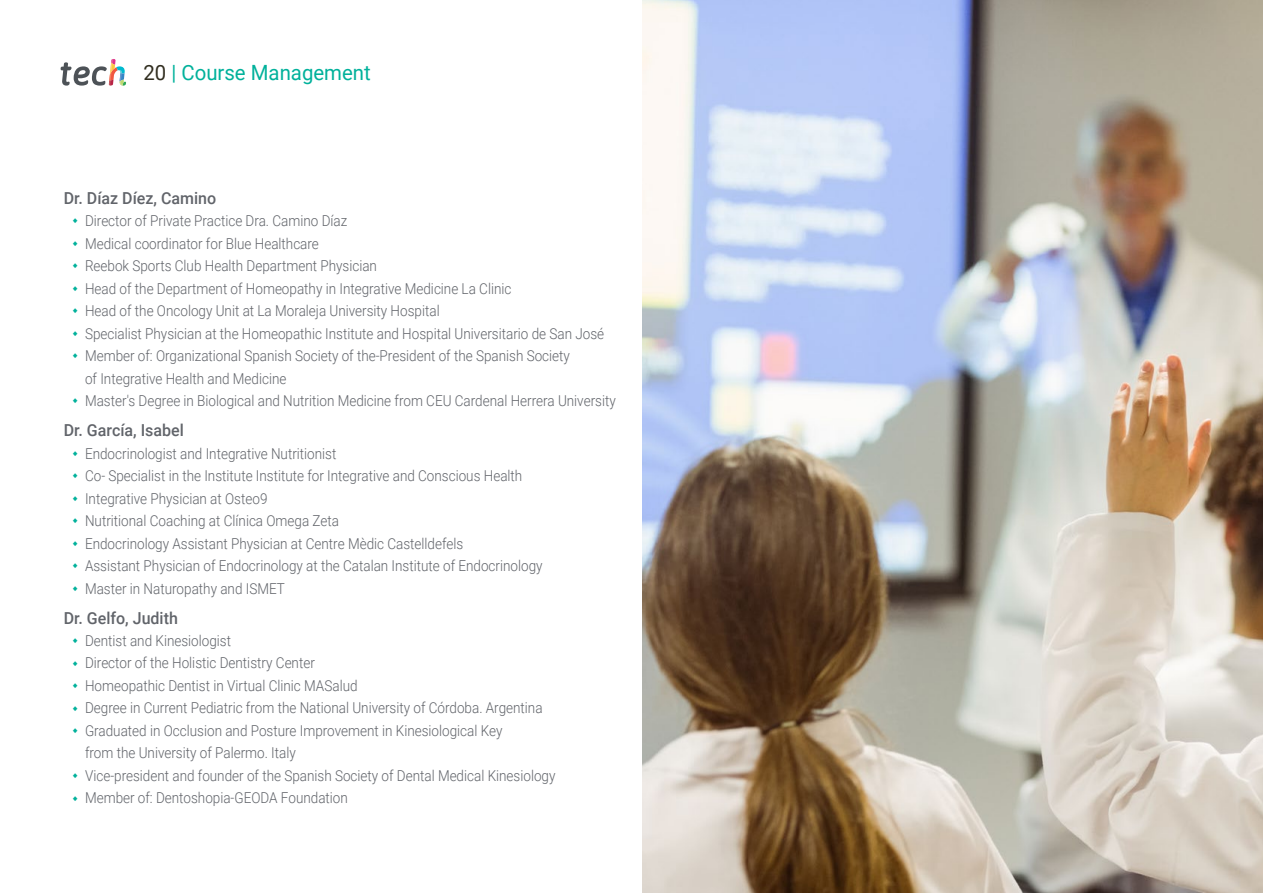
<style>
.page{position:relative;width:1263px;height:893px;background:#fff}
.page>*{position:absolute;margin:0;border:0;box-sizing:border-box;transform-origin:0 0}
.t1{font:21px "Roboto";color:#00b19b}
.t2{font:500 16.5px "Roboto";color:#61646a}
.t3{font:300 15px/22.5px "Roboto";color:#61646a;scale:.9 1}
.s1{color:#312e20}
</style>
<div class="page">
<svg style="left:61px;top:59px;width:65px;height:27px"></svg>
<img style="left:642px;top:0;width:621px;height:893px">
<h1 class="t1" style="left:144px;top:57px;width:229px"><span class="s1">20</span> | Course Management</h1>
<p class="t2" style="left:64px;top:186px;width:154px">Dr. Díaz Díez, Camino</p>
<p class="t3" style="left:85px;top:209px;width:591px">Director of Private Practice Dra. Camino Díaz<br>Medical coordinator for Blue Healthcare<br>Reebok Sports Club Health Department Physician<br>Head of the Department of Homeopathy in Integrative Medicine La Clinic<br>Head of the Oncology Unit at La Moraleja University Hospital<br>Specialist Physician at the Homeopathic Institute and Hospital Universitario de San José Member of: Organizational Spanish Society of the-President of the Spanish Society<br>of Integrative Health and Medicine<br>Master's Degree in Biological and Nutrition Medicine from CEU Cardenal Herrera University</p>
<p class="t2" style="left:64px;top:419px;width:122px">Dr. García, Isabel</p>
<p class="t3" style="left:85px;top:441px;width:510px">Endocrinologist and Integrative Nutritionist<br>Co- Specialist in the Institute Institute for Integrative and Conscious Health Integrative Physician at Osteo9<br>Nutritional Coaching at Clínica Omega Zeta<br>Endocrinology Assistant Physician at Centre Mèdic Castelldefels<br>Assistant Physician of Endocrinology at the Catalan Institute of Endocrinology Master in Naturopathy and ISMET</p>
<p class="t2" style="left:64px;top:606px;width:116px">Dr. Gelfo, Judith</p>
<p class="t3" style="left:85px;top:629px;width:524px">Dentist and Kinesiologist<br>Director of the Holistic Dentistry Center<br>Homeopathic Dentist in Virtual Clinic MASalud<br>Degree in Current Pediatric from the National University of Córdoba. Argentina Graduated in Occlusion and Posture Improvement in Kinesiological Key<br>from the University of Palermo. Italy<br>Vice-president and founder of the Spanish Society of Dental Medical Kinesiology Member of: Dentoshopia-GEODA Foundation</p>
</div>
